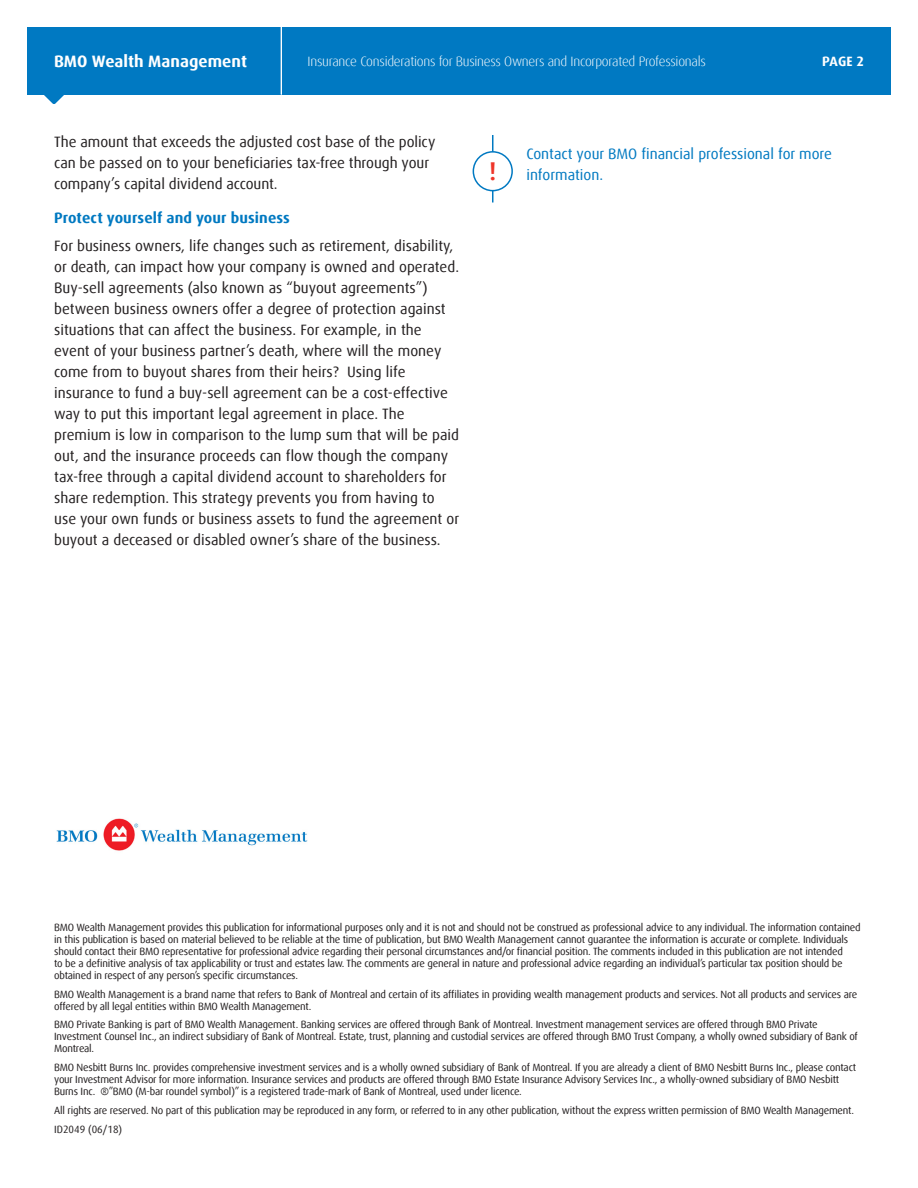
<style>
.page{position:relative;width:918px;height:1188px;background:#fff}
.page>*{position:absolute;margin:0;border:0;box-sizing:border-box;transform-origin:0 0}
.t1{font:500 25.65px "Dax Offc Pro";color:#ee3529}
.t2{font:700 16.5px "Dax Offc Pro";color:#fff}
.t3{font:15px/21px "Dax Offc Pro";color:#231f20}
.t4{font:15px/21px "Dax Offc Pro";color:#0079c1}
.t5{font:700 15px "Dax Offc Pro";letter-spacing:.005em;color:#0079c1}
.t6{font:300 13.5px "Dax Offc Pro";letter-spacing:-.02em;color:#fff}
.t7{font:700 13.5px "Dax Offc Pro";color:#fff}
.t8{font:10.5px/12px "Dax Offc Pro";letter-spacing:-.02em;color:#231f20}
.t9{font:10.5px "Dax Offc Pro";color:#231f20}
</style>
<div class="page">
<div style="left:27px;top:27px;width:864px;height:67px;background:#0079c2"></div>
<svg style="left:43px;top:94px;width:22px;height:10px"></svg>
<hr style="left:281px;top:27px;width:1px;height:67px;background:#fff">
<hr style="left:492px;top:135px;width:1px;height:68px;background:#0079c1">
<div style="left:473px;top:152px;width:39px;height:39px;background:#fff;border-radius:50%"></div>
<div style="left:473px;top:151px;width:40px;height:40px;border:1px solid #0079c2;border-radius:50%"></div>
<img style="left:56px;top:818px;width:252px;height:33px">
<h2 class="t2" style="left:54px;top:51px;width:195px">BMO Wealth Management</h2>
<p class="t6" style="left:308px;top:53px;width:400px">Insurance Considerations for Business Owners and Incorporated Professionals</p>
<p class="t7" style="left:822px;top:53px;width:43px">PAGE 2</p>
<p class="t3" style="left:54px;top:131px;width:383px">The amount that exceeds the adjusted cost base of the policy can be passed on to your beneficiaries tax-free through your company’s capital dividend account.</p>
<h1 class="t5" style="left:54px;top:208px;width:237px">Protect yourself and your business</h1>
<p class="t3" style="left:54px;top:235px;width:407px">For business owners, life changes such as retirement, disability, or death, can impact how your company is owned and operated.<br>Buy-sell agreements (also known as “buyout agreements”) between business owners offer a degree of protection against situations that can affect the business. For example, in the event of your business partner’s death, where will the money come from to buyout shares from their heirs? Using life insurance to fund a buy-sell agreement can be a cost-effective way to put this important legal agreement in place. The premium is low in comparison to the lump sum that will be paid out, and the insurance proceeds can flow though the company tax-free through a capital dividend account to shareholders for share redemption. This strategy prevents you from having to use your own funds or business assets to fund the agreement or buyout a deceased or disabled owner’s share of the business.</p>
<h1 class="t1" style="left:489px;top:154px;width:9px">!</h1>
<p class="t4" style="left:526px;top:143px;width:307px">Contact your BMO financial professional for more information.</p>
<p class="t8" style="left:54px;top:921px;width:808px">BMO Wealth Management provides this publication for informational purposes only and it is not and should not be construed as professional advice to any individual. The information contained in this publication is based on material believed to be reliable at the time of publication, but BMO Wealth Management cannot guarantee the information is accurate or complete. Individuals should contact their BMO representative for professional advice regarding their personal circumstances and/or financial position. The comments included in this publication are not intended<br>to be a definitive analysis of tax applicability or trust and estates law. The comments are general in nature and professional advice regarding an individual’s particular tax position should be obtained in respect of any person’s specific circumstances.</p>
<p class="t8" style="left:54px;top:988px;width:805px">BMO Wealth Management is a brand name that refers to Bank of Montreal and certain of its affiliates in providing wealth management products and services. Not all products and services are offered by all legal entities within BMO Wealth Management.</p>
<p class="t8" style="left:54px;top:1019px;width:805px">BMO Private Banking is part of BMO Wealth Management. Banking services are offered through Bank of Montreal. Investment management services are offered through BMO Private<br>Investment Counsel Inc., an indirect subsidiary of Bank of Montreal. Estate, trust, planning and custodial services are offered through BMO Trust Company, a wholly owned subsidiary of Bank of<br>Montreal.</p>
<p class="t8" style="left:54px;top:1062px;width:804px">BMO Nesbitt Burns Inc. provides comprehensive investment services and is a wholly owned subsidiary of Bank of Montreal. If you are already a client of BMO Nesbitt Burns Inc., please contact your Investment Advisor for more information. Insurance services and products are offered through BMO Estate Insurance Advisory Services Inc., a wholly-owned subsidiary of BMO Nesbitt<br>Burns Inc. ®”BMO (M-bar roundel symbol)” is a registered trade-mark of Bank of Montreal, used under licence.</p>
<p class="t8" style="left:54px;top:1104px;width:802px">All rights are reserved. No part of this publication may be reproduced in any form, or referred to in any other publication, without the express written permission of BMO Wealth Management.</p>
<p class="t9" style="left:54px;top:1122px;width:70px">ID2049 (06/18)</p>
</div>
